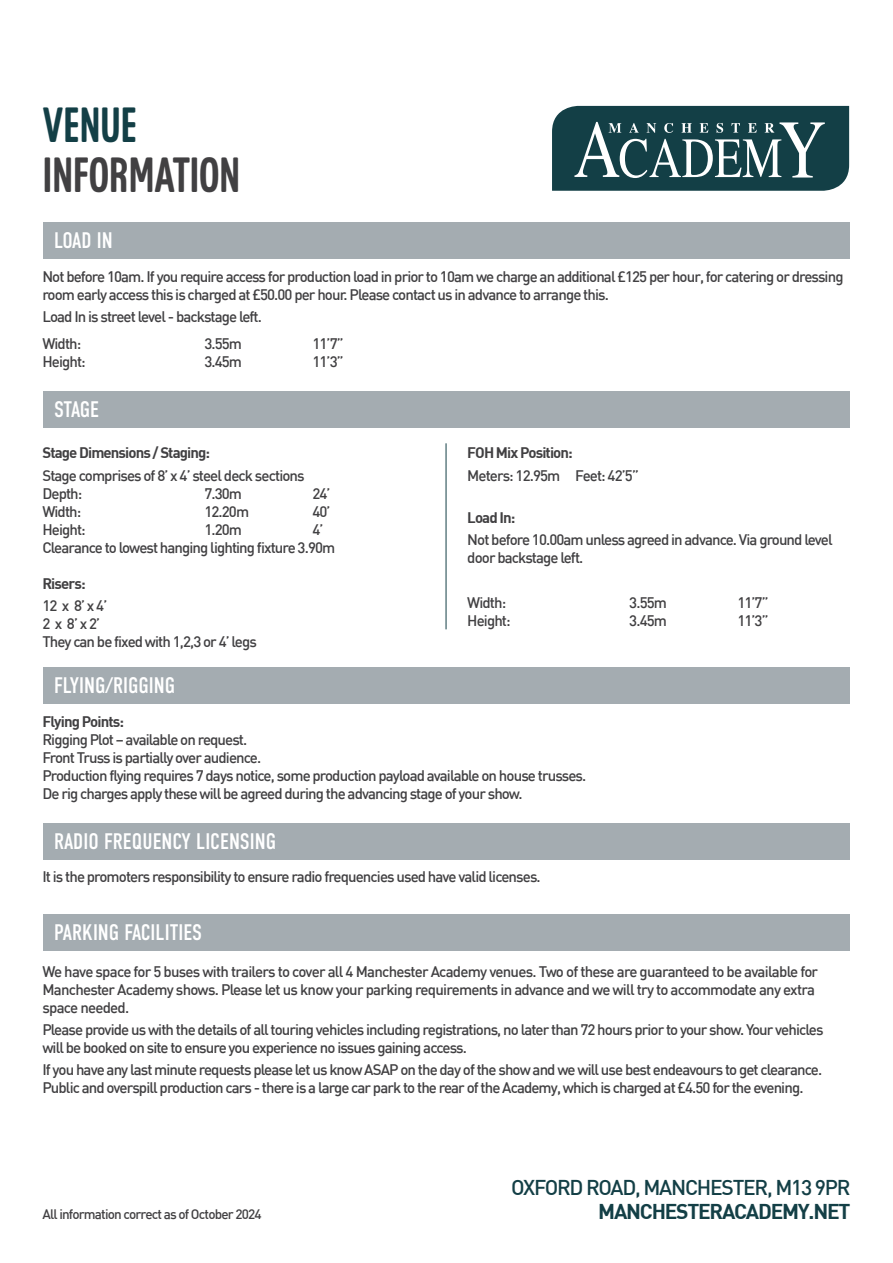
<style>
.page{position:relative;width:893px;height:1263px;background:#fff}
.page>*{position:absolute;margin:0;border:0;box-sizing:border-box;transform-origin:0 0}
.t1{font:48px "Colaba";letter-spacing:-.01em;color:#414042}
.t2{font:48px "Colaba";letter-spacing:-.01em;color:#133f46}
.t3{font:22.5px "DIN Condensed";color:#fff}
.t4{font:500 21px "DIN";letter-spacing:-.06em;color:#133f46}
.t5{font:700 21px "DIN";letter-spacing:-.06em;color:#133f46}
.t6{font:500 15px/18px "DIN";letter-spacing:-.06em;color:#414042}
.t7{font:700 15px "DIN";letter-spacing:-.06em;color:#414042}
.t8{font:500 13.5px "DIN";letter-spacing:-.06em;color:#414042}
</style>
<div class="page">
<svg style="left:552px;top:105px;width:298px;height:86px;background:#385d63"></svg>
<hr style="left:446px;top:443px;width:1px;height:186px;background:#133f46">
<div style="left:43px;top:222px;width:806px;height:37px;background:#a4acb1"></div>
<div style="left:43px;top:391px;width:806px;height:37px;background:#a4acb1"></div>
<div style="left:43px;top:668px;width:806px;height:36px;background:#a4acb1"></div>
<div style="left:43px;top:823px;width:806px;height:36px;background:#a4acb1"></div>
<div style="left:43px;top:914px;width:806px;height:37px;background:#a4acb1"></div>
<h1 class="t2" style="left:43px;top:99px;width:96px">VENUE</h1>
<h1 class="t1" style="left:43px;top:148px;width:199px">INFORMATION</h1>
<h2 class="t3" style="left:54px;top:228px;width:60px">LOAD IN</h2>
<p class="t6" style="left:42px;top:267px;width:803px">Not before 10am. If you require access for production load in prior to 10am we charge an additional £125 per hour, for catering or dressing room early access this is charged at £50.00 per hour. Please contact us in advance to arrange this.</p>
<p class="t6" style="left:42px;top:303px;width:221px;line-height:26.5px">Load In is street level - backstage left.<br>Width:</p>
<p class="t6" style="left:204px;top:334px;width:39px">3.55m</p>
<p class="t6" style="left:312px;top:334px;width:33px">11’7”</p>
<p class="t6" style="left:42px;top:352px;width:45px">Height:</p>
<p class="t6" style="left:204px;top:352px;width:39px">3.45m</p>
<p class="t6" style="left:312px;top:352px;width:33px">11’3”</p>
<h2 class="t3" style="left:54px;top:397px;width:46px">STAGE</h2>
<p class="t7" style="left:42px;top:443px;width:169px">Stage Dimensions / Staging:</p>
<p class="t6" style="left:42px;top:466px;width:264px">Stage comprises of 8’ x 4’ steel deck sections<br>Depth:</p>
<p class="t6" style="left:204px;top:484px;width:39px">7.30m</p>
<p class="t6" style="left:312px;top:484px;width:20px">24’</p>
<p class="t6" style="left:42px;top:502px;width:40px">Width:</p>
<p class="t6" style="left:204px;top:502px;width:46px">12.20m</p>
<p class="t6" style="left:312px;top:502px;width:20px">40’</p>
<p class="t6" style="left:42px;top:520px;width:45px">Height:</p>
<p class="t6" style="left:204px;top:520px;width:39px">1.20m</p>
<p class="t6" style="left:42px;top:520px;width:294px;text-indent:270px">4’<br>Clearance to lowest hanging lighting fixture 3.90m</p>
<p class="t7" style="left:42px;top:573px;width:45px">Risers:</p>
<p class="t6" style="left:42px;top:596px;width:216px">12 x 8’ x 4’<br>2 x 8’ x 2’<br>They can be fixed with 1,2,3 or 4’ legs</p>
<h2 class="t3" style="left:54px;top:673px;width:122px">FLYING/RIGGING</h2>
<p class="t7" style="left:467px;top:443px;width:107px">FOH Mix Position:</p>
<p class="t6" style="left:467px;top:466px;width:173px">Meters: 12.95m Feet: 42’5”</p>
<p class="t7" style="left:467px;top:508px;width:50px">Load In:</p>
<p class="t6" style="left:467px;top:530px;width:367px">Not before 10.00am unless agreed in advance. Via ground level door backstage left.</p>
<p class="t6" style="left:467px;top:593px;width:40px">Width:</p>
<p class="t6" style="left:629px;top:593px;width:39px">3.55m</p>
<p class="t6" style="left:737px;top:593px;width:33px">11’7”</p>
<p class="t6" style="left:467px;top:611px;width:45px">Height:</p>
<p class="t6" style="left:629px;top:611px;width:39px">3.45m</p>
<p class="t6" style="left:737px;top:611px;width:33px">11’3”</p>
<p class="t7" style="left:42px;top:712px;width:83px">Flying Points:</p>
<p class="t6" style="left:42px;top:730px;width:545px">Rigging Plot – available on request.<br>Front Truss is partially over audience.<br>Production flying requires 7 days notice, some production payload available on house trusses.<br>De rig charges apply these will be agreed during the advancing stage of your show.</p>
<h2 class="t3" style="left:54px;top:828px;width:223px">RADIO FREQUENCY LICENSING</h2>
<p class="t6" style="left:42px;top:867px;width:500px">It is the promoters responsibility to ensure radio frequencies used have valid licenses.</p>
<h2 class="t3" style="left:54px;top:919px;width:149px">PARKING FACILITIES</h2>
<p class="t6" style="left:42px;top:962px;width:777px">We have space for 5 buses with trailers to cover all 4 Manchester Academy venues. Two of these are guaranteed to be available for<br>Manchester Academy shows. Please let us know your parking requirements in advance and we will try to accommodate any extra space needed.</p>
<p class="t6" style="left:42px;top:1020px;width:783px">Please provide us with the details of all touring vehicles including registrations, no later than 72 hours prior to your show. Your vehicles will be booked on site to ensure you experience no issues gaining access.</p>
<p class="t6" style="left:42px;top:1060px;width:781px">If you have any last minute requests please let us know ASAP on the day of the show and we will use best endeavours to get clearance.<br>Public and overspill production cars - there is a large car park to the rear of the Academy, which is charged at £4.50 for the evening.</p>
<p class="t8" style="left:43px;top:1205px;width:221px">All information correct as of October 2024</p>
<h3 class="t4" style="left:511px;top:1174px;width:341px">OXFORD ROAD, MANCHESTER, M13 9PR</h3>
<h3 class="t5" style="left:598px;top:1198px;width:254px">MANCHESTERACADEMY.NET</h3>
</div>
